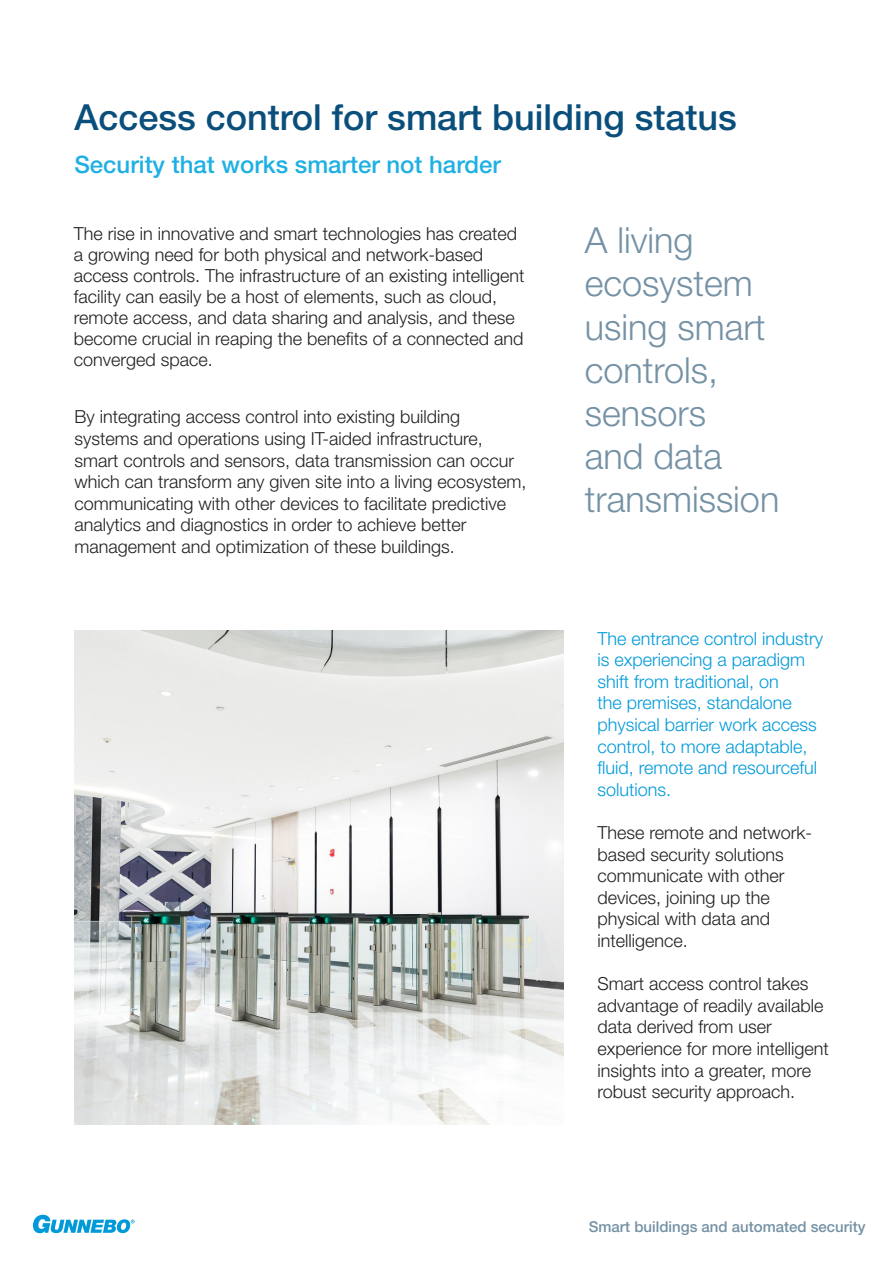
<style>
.page{position:relative;width:893px;height:1263px;background:#fff}
.page>*{position:absolute;margin:0;border:0;box-sizing:border-box;transform-origin:0 0}
.t1{font:300 36px/43.2px "Helvetica Neue LT Pro";color:#7491a5}
.t2{font:500 36px "Helvetica Neue LT Pro";color:#0a4f7b}
.t3{font:500 24px "Helvetica Neue LT Pro";color:#1fb0e3}
.t4{font:300 18px/21.6px "Helvetica Neue LT Pro";color:#231f20}
.t5{font:300 18px/21.6px "Helvetica Neue LT Pro";color:#009ada}
.t6{font:500 15px "Helvetica Neue LT Pro";color:#7491a5}
</style>
<div class="page">
<img style="left:74px;top:631px;width:489px;height:493px">
<svg style="left:33px;top:1215px;width:102px;height:18px"></svg>
<p class="t2" style="left:74px;top:96px;width:664px">Access control for smart building status</p>
<p class="t3" style="left:74px;top:150px;width:428px">Security that works smarter not harder</p>
<p class="t4" style="left:74px;top:223px;width:452px;line-height:21px">The rise in innovative and smart technologies has created a growing need for both physical and network-based access controls. The infrastructure of an existing intelligent facility can easily be a host of elements, such as cloud, remote access, and data sharing and analysis, and these become crucial in reaping the benefits of a connected and converged space.</p>
<p class="t4" style="left:74px;top:406px;width:454px">By integrating access control into existing building systems and operations using IT-aided infrastructure, smart controls and sensors, data transmission can occur which can transform any given site into a living ecosystem, communicating with other devices to facilitate predictive analytics and diagnostics in order to achieve better management and optimization of these buildings.</p>
<p class="t1" style="left:585px;top:218px;width:196px">A living ecosystem using smart controls, sensors<br>and data transmission</p>
<p class="t5" style="left:597px;top:627px;width:227px">The entrance control industry is experiencing a paradigm shift from traditional, on<br>the premises, standalone physical barrier work access control, to more adaptable, fluid, remote and resourceful solutions.</p>
<p class="t4" style="left:597px;top:821px;width:216px">These remote and network&shy;based security solutions communicate with other devices, joining up the physical with data and intelligence.</p>
<p class="t4" style="left:597px;top:973px;width:233px">Smart access control takes advantage of readily available data derived from user experience for more intelligent insights into a greater, more robust security approach.</p>
<p class="t6" style="left:589px;top:1217px;width:278px">Smart buildings and automated security</p>
</div>
